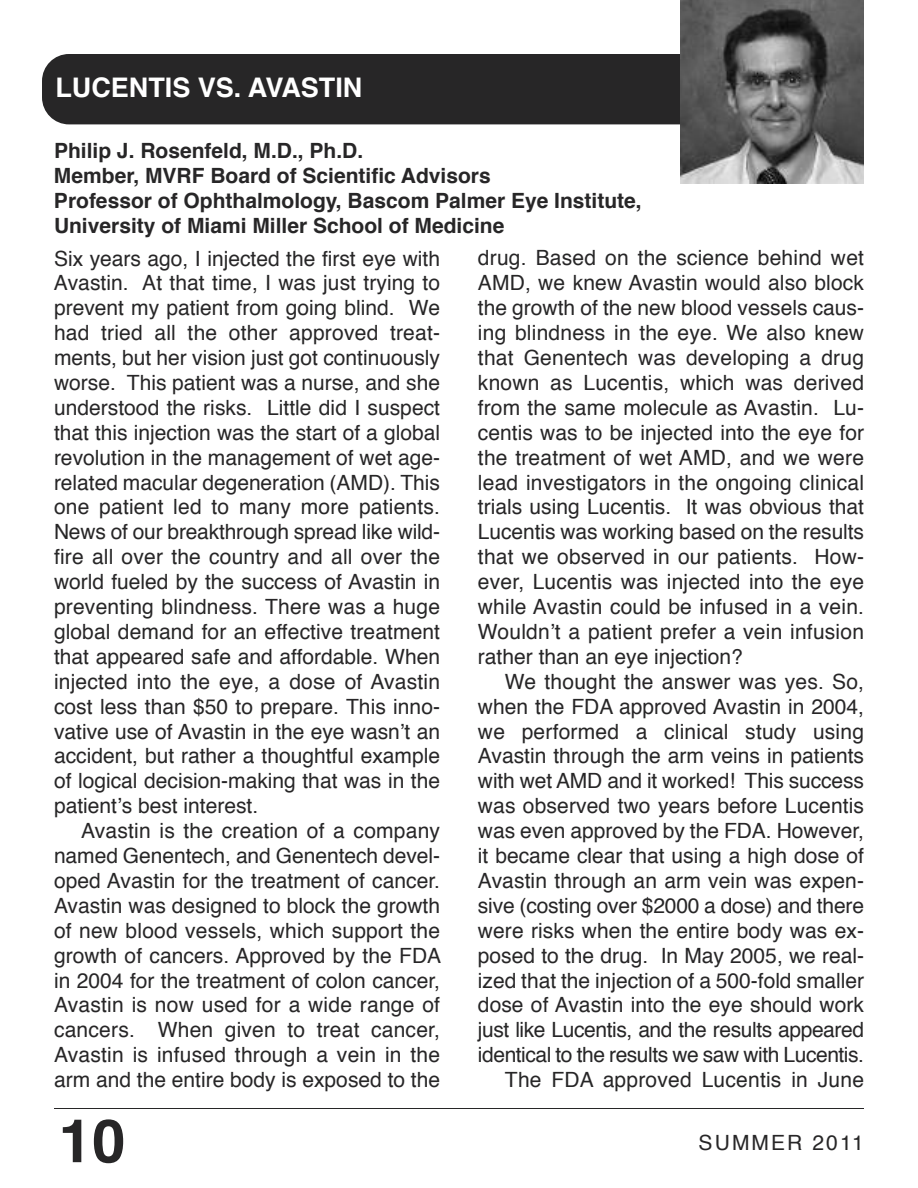
<style>
.page{position:relative;width:918px;height:1188px;background:#fff}
.page>*{position:absolute;margin:0;border:0;box-sizing:border-box;transform-origin:0 0}
.t1{font:700 60px "Helvetica";color:#272627}
.t2{font:700 27px "Helvetica";color:#fff}
.t3{font:21px/24.9px "Helvetica";color:#272627;text-align:justify}
.t4{font:700 21px/25.2px "Helvetica";color:#272627}
.t5{font:21px "Helvetica";letter-spacing:.1em;color:#272627}
</style>
<div class="page">
<hr style="left:54px;top:1108px;width:810px;height:1px;background:#272627">
<div style="left:42px;top:54px;width:822px;height:70px;background:#272627;border-radius:27px"></div>
<img style="left:680px;top:0;width:184px;height:184px">
<p class="t2" style="left:55px;top:76px;width:309px">Lucentis Vs. AVAstin</p>
<p class="t4" style="left:54px;top:139px;width:589px">Philip J. rosenfeld, M.d., Ph.d.<br>Member, MVrf Board of scientific Advisors<br>Professor of ophthalmology, Bascom Palmer eye institute, university of Miami Miller school of Medicine</p>
<p class="t3" style="left:54px;top:247px;width:388px">six years ago, i injected the first eye with avastin. at that time, i was just trying to prevent my patient from going blind. We had tried all the other approved treat&shy;ments, but her vision just got continuously worse. this patient was a nurse, and she understood the risks. little did i suspect that this injection was the start of a global revolution in the management of wet age&shy;related macular degeneration (amd). this one patient led to many more patients. news of our breakthrough spread like wild&shy;fire all over the country and all over the world fueled by the success of avastin in preventing blindness. there was a huge global demand for an effective treatment that appeared safe and affordable. When injected into the eye, a dose of avastin cost less than $50 to prepare. this inno&shy;vative use of avastin in the eye wasn’t an accident, but rather a thoughtful example of logical decision-making that was in the patient’s best interest.</p>
<p class="t3" style="left:54px;top:820px;width:389px;text-indent:27px">avastin is the creation of a company named genentech, and genentech devel&shy;oped avastin for the treatment of cancer. avastin was designed to block the growth of new blood vessels, which support the growth of cancers. approved by the fda in 2004 for the treatment of colon cancer, avastin is now used for a wide range of cancers. When given to treat cancer, avastin is infused through a vein in the arm and the entire body is exposed to the</p>
<h1 class="t1" style="left:59px;top:1116px;width:68px">10</h1>
<p class="t3" style="left:478px;top:247px;width:388px">drug. based on the science behind wet amd, we knew avastin would also block the growth of the new blood vessels caus&shy;ing blindness in the eye. We also knew that genentech was developing a drug known as lucentis, which was derived from the same molecule as avastin. lu&shy;centis was to be injected into the eye for the treatment of wet amd, and we were lead investigators in the ongoing clinical trials using lucentis. it was obvious that lucentis was working based on the results that we observed in our patients. how&shy;ever, lucentis was injected into the eye while avastin could be infused in a vein.<br>Wouldn’t a patient prefer a vein infusion rather than an eye injection?</p>
<p class="t3" style="left:478px;top:671px;width:388px;text-align:right">We thought the answer was yes. so, when the fda approved avastin in 2004, we performed a clinical study using avastin through the arm veins in patients with wet amd and it worked! this success was observed two years before lucentis was even approved by the fda. however, it became clear that using a high dose of avastin through an arm vein was expen&shy;sive (costing over $2000 a dose) and there were risks when the entire body was ex&shy;posed to the drug. in may 2005, we real&shy;ized that the injection of a 500-fold smaller dose of avastin into the eye should work just like lucentis, and the results appeared identical to the results we saw with lucentis. the fda approved lucentis in June</p>
<p class="t5" style="left:699px;top:1134px;width:167px">summer 2011</p>
</div>
